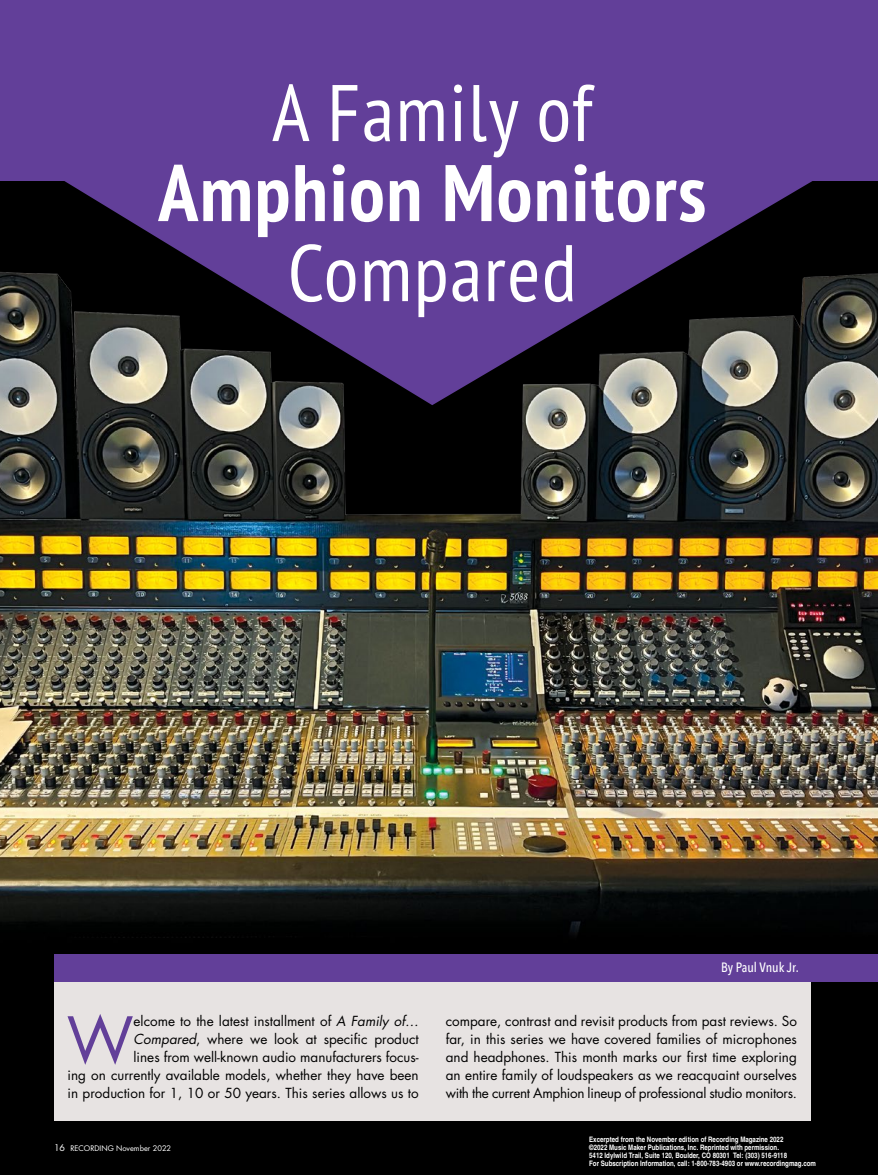
<style>
.page{position:relative;width:878px;height:1175px;background:#fff}
.page>*{position:absolute;margin:0;border:0;box-sizing:border-box;transform-origin:0 0}
.t1{font:condensed 79.95px/79.9px "PT Sans";letter-spacing:.02em;color:#fff;text-align:center}
.t2{font:61.2px "Futura";color:#623f99}
.t3{font:13.5px/18px "Futura";color:#000;text-align:right}
.t4{font:500 13.5px "Avenir Next Condensed";color:#fff}
.t5{font:700 condensed 7.5px "Helvetica";color:#fff}
.t6{font:7.5px "Futura";color:#fff}
.s1{font-weight:700}
.s2{font-style:italic}
.s3{font-size:9px}
</style>
<div class="page">
<div style="left:0;top:0;width:877px;height:1174px;background:#000"></div>
<div style="left:0;top:0;width:877px;height:181px;background:#623f99"></div>
<svg style="left:64px;top:181px;width:749px;height:82px;fill:#623f99"></svg>
<div style="left:54px;top:980px;width:756px;height:140px;background:#e7e3e2"></div>
<div style="left:54px;top:954px;width:823px;height:27px;background:#623f99"></div>
<img style="left:0;top:263px;width:878px;height:679px">
<p class="t1" style="left:158px;top:71px;width:549px">A Family of<br><span class="s1">Amphion Monitors<br></span>Compared</p>
<p class="t4" style="left:721px;top:959px;width:79px">By Paul Vnuk Jr.</p>
<p class="t2" style="left:67px;top:1000px;width:68px">W</p>
<p class="t3" style="left:68px;top:1012px;width:353px">elcome to the latest installment of <span class="s2">A Family of… Compared</span>, where we look at specific product<br>lines from well-known audio manufacturers focus-<br>ing on currently available models, whether they have been in production for 1, 10 or 50 years. This series allows us to</p>
<p class="t3" style="left:446px;top:1012px;width:353px;text-align:justify">compare, contrast and revisit products from past reviews. So far, in this series we have covered families of microphones and headphones. This month marks our first time exploring an entire family of loudspeakers as we reacquaint ourselves with the current Amphion lineup of professional studio monitors.</p>
<p class="t6" style="left:54px;top:1143px;width:119px"><span class="s3">16</span> RECORDING November 2022</p>
<p class="t5" style="left:589px;top:1134px;width:196px">Excerpted from the November edition of Recording Magazine 2022</p>
<p class="t5" style="left:589px;top:1142px;width:191px">©2022 Music Maker Publications, Inc. Reprinted with permission.</p>
<p class="t5" style="left:589px;top:1150px;width:199px">5412 Idylwild Trail, Suite 120, Boulder, CO 80301 Tel: (303) 516-9118</p>
<p class="t5" style="left:589px;top:1159px;width:228px">For Subscription Information, call: 1-800-783-4903 or www.recordingmag.com</p>
</div>
